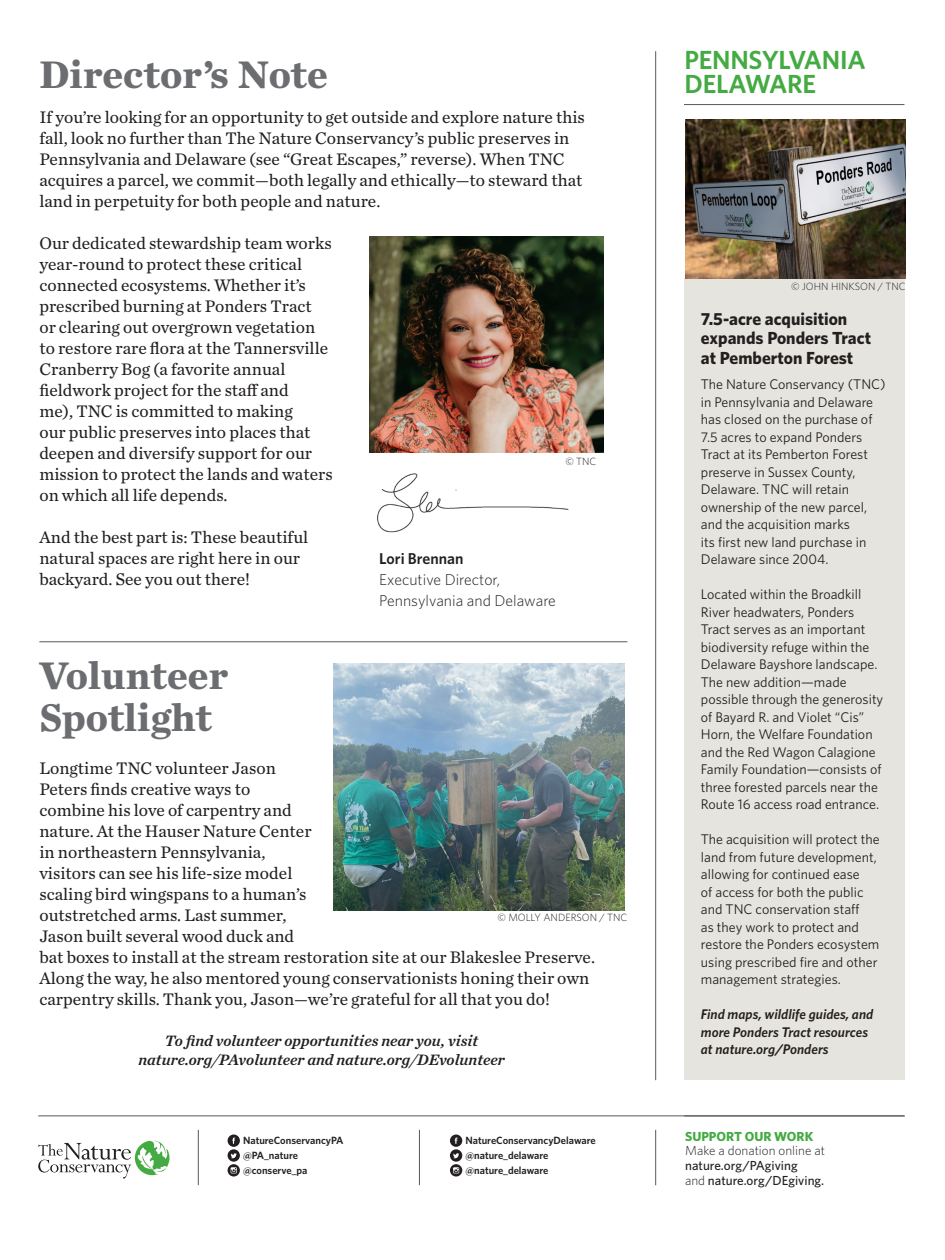
<style>
.page{position:relative;width:945px;height:1260px;background:#fff}
.page>*{position:absolute;margin:0;border:0;box-sizing:border-box;transform-origin:0 0}
.Headline{font:700 40.25px/42px "Chronicle Text G2";color:#6c6d70}
.t1{font:600 26.25px/24.5px "Whitney";letter-spacing:-.01em;color:#44aa42}
.Base_Serif_Paragraph{font:17.5px/21px "Chronicle Text G2";color:#231f20}
.Sidebar_Header{font:700 17.5px/19.2px "Whitney";color:#231f20}
.t2{font:italic 15.75px/19.2px "Chronicle Text G2 Semi";color:#231f20;text-align:center}
.Base_Sans_Paragraph{font:300 15.75px/21px "Whitney";color:#231f20}
.Small_Side_Bar_Text{font:14px/17.5px "Whitney";color:#231f20}
.Small_Side_Bar_Text-2{font:italic 600 14px/17.5px "Whitney";color:#231f20}
.Small_Callout_Text{font:500 13.12px/14.9px "Whitney";color:#231f20}
.t3{font:600 10.5px "Whitney";color:#231f20}
.Photo_Caption{font:300 10.5px "Whitney";color:#231f20}
.s1{font-weight:600}
.s2{font-weight:700;color:#44aa42}
.s3{font-weight:300}
</style>
<div class="page">
<hr style="left:655px;top:51px;width:1px;height:1029px;background:#57585a">
<hr style="left:684px;top:104px;width:221px;height:1px;background:#57585a">
<hr style="left:38px;top:1116px;width:867px;height:1px;background:#57585a">
<hr style="left:198px;top:1130px;width:1px;height:55px;background:#57585a">
<hr style="left:419px;top:1130px;width:1px;height:55px;background:#57585a">
<hr style="left:655px;top:1130px;width:1px;height:55px;background:#57585a">
<svg style="left:38px;top:1141px;width:132px;height:38px"></svg>
<div style="left:684px;top:278px;width:221px;height:802px;background:#e6e4de"></div>
<img style="left:685px;top:120px;width:221px;height:158px">
<svg style="left:228px;top:1135px;width:12px;height:42px"></svg>
<svg style="left:450px;top:1135px;width:12px;height:42px"></svg>
<img style="left:369px;top:237px;width:235px;height:215px">
<img style="left:377px;top:473px;width:192px;height:60px">
<hr style="left:39px;top:641px;width:588px;height:1px;background:#57585a">
<img style="left:333px;top:663px;width:291px;height:248px">
<p class="Headline" style="left:39px;top:51px;width:290px">Director’s Note</p>
<p class="t1" style="left:684px;top:47px;width:183px">PENNSYLVANIA<br>DELAWARE</p>
<p class="Base_Serif_Paragraph" style="left:39px;top:106px;width:547px">If you’re looking for an opportunity to get outside and explore nature this fall, look no further than The Nature Conservancy’s public preserves in Pennsylvania and Delaware (see “Great Escapes,” reverse). When TNC acquires a parcel, we commit—both legally and ethically—to steward that land in perpetuity for both people and nature.</p>
<p class="Base_Serif_Paragraph" style="left:39px;top:232px;width:295px">Our dedicated stewardship team works year-round to protect these critical connected ecosystems. Whether it’s prescribed burning at Ponders Tract<br>or clearing out overgrown vegetation to restore rare flora at the Tannersville Cranberry Bog (a favorite annual fieldwork project for the staff and<br>me), TNC is committed to making<br>our public preserves into places that deepen and diversify support for our mission to protect the lands and waters on which all life depends.</p>
<p class="Base_Serif_Paragraph" style="left:39px;top:526px;width:270px">And the best part is: These beautiful natural spaces are right here in our backyard. See you out there!</p>
<p class="Photo_Caption" style="left:565px;top:454px;width:33px">© TNC</p>
<p class="Base_Sans_Paragraph" style="left:379px;top:548px;width:178px"><span class="s1">Lori Brennan<br></span>Executive Director,<br>Pennsylvania and Delaware</p>
<p class="Headline" style="left:39px;top:652px;width:190px">Volunteer<br>Spotlight</p>
<p class="Base_Serif_Paragraph" style="left:39px;top:757px;width:274px">Longtime TNC volunteer Jason Peters finds creative ways to combine his love of carpentry and nature. At the Hauser Nature Center in northeastern Pennsylvania, visitors can see his life-size model scaling bird wingspans to a human’s outstretched arms. Last summer, Jason built several wood duck and</p>
<p class="Photo_Caption" style="left:497px;top:911px;width:131px">© MOLLY ANDERSON / TNC</p>
<p class="Base_Serif_Paragraph" style="left:39px;top:946px;width:557px">bat boxes to install at the stream restoration site at our Blakeslee Preserve.<br>Along the way, he also mentored young conservationists honing their own carpentry skills. Thank you, Jason—we’re grateful for all that you do!</p>
<p class="t2" style="left:138px;top:1030px;width:368px">To find volunteer opportunities near you, visit nature.org/PAvolunteer and nature.org/DEvolunteer</p>
<p class="t3" style="left:243px;top:1133px;width:102px">NatureConservancyPA</p>
<p class="t3" style="left:243px;top:1148px;width:57px">@PA_nature</p>
<p class="t3" style="left:243px;top:1163px;width:66px">@conserve_pa</p>
<p class="t3" style="left:465px;top:1133px;width:132px">NatureConservancyDelaware</p>
<p class="t3" style="left:465px;top:1148px;width:85px">@nature_delaware</p>
<p class="t3" style="left:465px;top:1163px;width:85px">@nature_delaware</p>
<p class="Photo_Caption" style="left:791px;top:280px;width:116px">© JOHN HINKSON / TNC</p>
<p class="Sidebar_Header" style="left:701px;top:309px;width:172px">7.5-acre acquisition expands Ponders Tract at Pemberton Forest</p>
<p class="Small_Side_Bar_Text" style="left:701px;top:375px;width:186px">The Nature Conservancy (TNC) in Pennsylvania and Delaware has closed on the purchase of<br>7.5 acres to expand Ponders<br>Tract at its Pemberton Forest preserve in Sussex County,<br>Delaware. TNC will retain ownership of the new parcel, and the acquisition marks<br>its first new land purchase in<br>Delaware since 2004.</p>
<p class="Small_Side_Bar_Text" style="left:701px;top:585px;width:178px">Located within the Broadkill<br>River headwaters, Ponders<br>Tract serves as an important biodiversity refuge within the<br>Delaware Bayshore landscape.</p>
<p class="Small_Side_Bar_Text" style="left:701px;top:673px;width:184px">The new addition—made possible through the generosity of Bayard R. and Violet “Cis”<br>Horn, the Welfare Foundation and the Red Wagon Calagione<br>Family Foundation—consists of three forested parcels near the<br>Route 16 access road entrance.</p>
<p class="Small_Side_Bar_Text" style="left:701px;top:830px;width:180px">The acquisition will protect the land from future development, allowing for continued ease<br>of access for both the public and TNC conservation staff<br>as they work to protect and restore the Ponders ecosystem using prescribed fire and other management strategies.</p>
<p class="Small_Side_Bar_Text-2" style="left:701px;top:1005px;width:174px">Find maps, wildlife guides, and more Ponders Tract resources at nature.org/Ponders</p>
<p class="Small_Callout_Text" style="left:685px;top:1128px;width:141px"><span class="s2">SUPPORT OUR WORK<br></span><span class="s3">Make a donation online at </span>nature.org/PAgiving<br><span class="s3">and</span> nature.org/DEgiving.</p>
</div>
